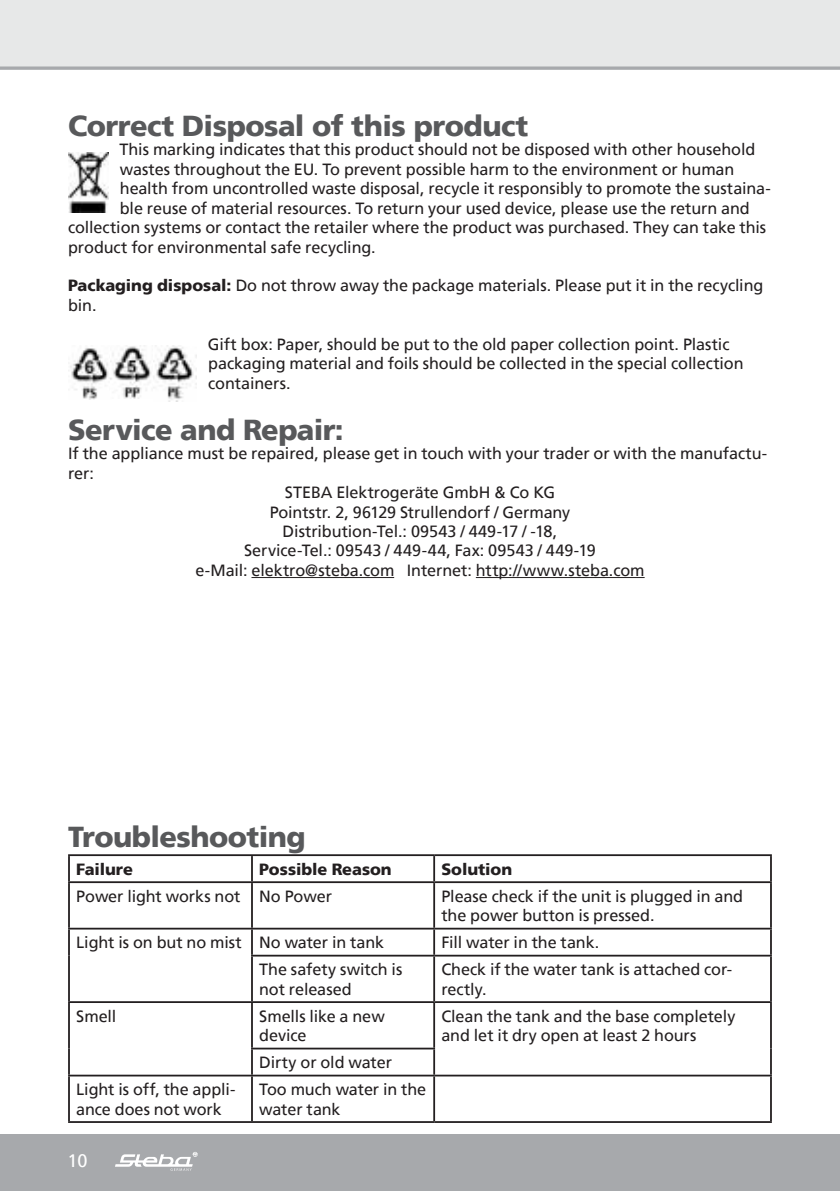
<style>
.page{position:relative;width:840px;height:1191px;background:#fff}
.page>*{position:absolute;margin:0;border:0;box-sizing:border-box;transform-origin:0 0}
.t1{font:900 28.8px "Frutiger";letter-spacing:-.02em;color:#58595b}
.t2{font:18px "Frutiger";color:#fff}
.t3{font:16.2px/19.4px "Frutiger";letter-spacing:-.005em;color:#231f20}
.t4{font:900 16.2px "Frutiger";letter-spacing:-.005em;color:#231f20}
.s1{font-weight:900}
</style>
<div class="page">
<div style="left:0;top:1134px;width:839px;height:57px;background:#a7a9ac"></div>
<svg style="left:115px;top:1152px;width:82px;height:18px"></svg>
<div style="left:0;top:0;width:839px;height:68px;background:#e7e8e8"></div>
<svg style="left:0;top:66px;width:839px;height:4px;background:#b2b4b7"></svg>
<hr style="left:251px;top:577px;width:143px;height:1px;background:#231f20">
<hr style="left:475px;top:577px;width:169px;height:1px;background:#231f20">
<img style="left:68px;top:153px;width:40px;height:59px">
<img style="left:68px;top:348px;width:43px;height:52px">
<img style="left:111px;top:345px;width:40px;height:53px">
<img style="left:153px;top:345px;width:44px;height:57px">
<hr style="left:68px;top:854px;width:184px;height:2px;background:#231f20">
<hr style="left:68px;top:856px;width:2px;height:25px;background:#231f20">
<hr style="left:252px;top:854px;width:182px;height:2px;background:#231f20">
<hr style="left:251px;top:856px;width:2px;height:25px;background:#231f20">
<hr style="left:434px;top:854px;width:337px;height:2px;background:#231f20">
<hr style="left:433px;top:856px;width:2px;height:25px;background:#231f20">
<hr style="left:769px;top:856px;width:2px;height:25px;background:#231f20">
<hr style="left:68px;top:881px;width:184px;height:2px;background:#231f20">
<hr style="left:68px;top:883px;width:2px;height:44px;background:#231f20">
<hr style="left:252px;top:881px;width:182px;height:2px;background:#231f20">
<hr style="left:251px;top:883px;width:2px;height:44px;background:#231f20">
<hr style="left:434px;top:881px;width:337px;height:2px;background:#231f20">
<hr style="left:433px;top:883px;width:2px;height:44px;background:#231f20">
<hr style="left:769px;top:883px;width:2px;height:44px;background:#231f20">
<hr style="left:68px;top:927px;width:184px;height:2px;background:#231f20">
<hr style="left:68px;top:929px;width:2px;height:26px;background:#231f20">
<hr style="left:252px;top:927px;width:182px;height:2px;background:#231f20">
<hr style="left:251px;top:929px;width:2px;height:25px;background:#231f20">
<hr style="left:434px;top:927px;width:337px;height:2px;background:#231f20">
<hr style="left:433px;top:929px;width:2px;height:25px;background:#231f20">
<hr style="left:769px;top:929px;width:2px;height:25px;background:#231f20">
<hr style="left:68px;top:955px;width:2px;height:46px;background:#231f20">
<hr style="left:251px;top:954px;width:183px;height:2px;background:#231f20">
<hr style="left:251px;top:956px;width:2px;height:45px;background:#231f20">
<hr style="left:434px;top:954px;width:337px;height:2px;background:#231f20">
<hr style="left:433px;top:956px;width:2px;height:45px;background:#231f20">
<hr style="left:769px;top:956px;width:2px;height:45px;background:#231f20">
<hr style="left:68px;top:1001px;width:184px;height:2px;background:#231f20">
<hr style="left:68px;top:1003px;width:2px;height:45px;background:#231f20">
<hr style="left:252px;top:1001px;width:182px;height:2px;background:#231f20">
<hr style="left:251px;top:1003px;width:2px;height:44px;background:#231f20">
<hr style="left:434px;top:1001px;width:337px;height:2px;background:#231f20">
<hr style="left:433px;top:1003px;width:2px;height:44px;background:#231f20">
<hr style="left:769px;top:1003px;width:2px;height:45px;background:#231f20">
<hr style="left:68px;top:1048px;width:2px;height:26px;background:#231f20">
<hr style="left:251px;top:1047px;width:184px;height:2px;background:#231f20">
<hr style="left:251px;top:1049px;width:2px;height:25px;background:#231f20">
<hr style="left:433px;top:1049px;width:2px;height:25px;background:#231f20">
<hr style="left:769px;top:1048px;width:2px;height:26px;background:#231f20">
<hr style="left:68px;top:1074px;width:184px;height:2px;background:#231f20">
<hr style="left:68px;top:1076px;width:2px;height:45px;background:#231f20">
<hr style="left:252px;top:1074px;width:182px;height:2px;background:#231f20">
<hr style="left:251px;top:1076px;width:2px;height:45px;background:#231f20">
<hr style="left:434px;top:1074px;width:337px;height:2px;background:#231f20">
<hr style="left:433px;top:1076px;width:2px;height:45px;background:#231f20">
<hr style="left:769px;top:1076px;width:2px;height:45px;background:#231f20">
<hr style="left:68px;top:1121px;width:184px;height:2px;background:#231f20">
<hr style="left:252px;top:1121px;width:182px;height:2px;background:#231f20">
<hr style="left:434px;top:1121px;width:337px;height:2px;background:#231f20">
<h1 class="t1" style="left:68px;top:108px;width:461px">Correct Disposal of this product</h1>
<p class="t3" style="left:119px;top:140px;width:637px">This marking indicates that this product should not be disposed with other household</p>
<p class="t3" style="left:120px;top:159px;width:615px">wastes throughout the EU. To prevent possible harm to the environment or human</p>
<p class="t3" style="left:120px;top:179px;width:652px">health from uncontrolled waste disposal, recycle it responsibly to promote the sustaina-</p>
<p class="t3" style="left:120px;top:198px;width:631px">ble reuse of material resources. To return your used device, please use the return and</p>
<p class="t3" style="left:68px;top:218px;width:699px">collection systems or contact the retailer where the product was purchased. They can take this</p>
<p class="t3" style="left:68px;top:237px;width:309px">product for environmental safe recycling.</p>
<p class="t3" style="left:68px;top:276px;width:696px"><span class="s1">Packaging disposal:</span> Do not throw away the package materials. Please put it in the recycling bin.</p>
<p class="t3" style="left:208px;top:334px;width:537px">Gift box: Paper, should be put to the old paper collection point. Plastic packaging material and foils should be collected in the special collection containers.</p>
<h1 class="t1" style="left:68px;top:412px;width:277px">Service and Repair:</h1>
<p class="t3" style="left:68px;top:444px;width:700px">If the appliance must be repaired, please get in touch with your trader or with the manufactu-</p>
<p class="t3" style="left:68px;top:463px;width:27px">rer:</p>
<p class="t3" style="left:285px;top:482px;width:271px">STEBA Elektrogeräte GmbH &amp; Co KG</p>
<p class="t3" style="left:269px;top:502px;width:302px">Pointstr. 2, 96129 Strullendorf / Germany</p>
<p class="t3" style="left:282px;top:521px;width:276px">Distribution-Tel.: 09543 / 449-17 / -18,</p>
<p class="t3" style="left:244px;top:541px;width:353px">Service-Tel.: 09543 / 449-44, Fax: 09543 / 449-19</p>
<p class="t3" style="left:195px;top:560px;width:450px">e-Mail: elektro@steba.com Internet: http://www.steba.com</p>
<h1 class="t1" style="left:68px;top:819px;width:239px">Troubleshooting</h1>
<p class="t4" style="left:76px;top:859px;width:58px">Failure</p>
<p class="t4" style="left:259px;top:859px;width:134px">Possible Reason</p>
<p class="t4" style="left:441px;top:859px;width:72px">Solution</p>
<p class="t3" style="left:76px;top:886px;width:257px">Power light works not No Power</p>
<p class="t3" style="left:441px;top:886px;width:303px">Please check if the unit is plugged in and the power button is pressed.</p>
<p class="t3" style="left:76px;top:933px;width:309px">Light is on but no mist No water in tank</p>
<p class="t3" style="left:441px;top:933px;width:159px">Fill water in the tank.</p>
<p class="t3" style="left:259px;top:960px;width:145px">The safety switch is not released</p>
<p class="t3" style="left:441px;top:960px;width:292px">Check if the water tank is attached cor&shy;rectly.</p>
<p class="t3" style="left:76px;top:1006px;width:42px">Smell</p>
<p class="t3" style="left:259px;top:1006px;width:127px">Smells like a new device</p>
<p class="t3" style="left:441px;top:1006px;width:295px">Clean the tank and the base completely and let it dry open at least 2 hours</p>
<p class="t3" style="left:259px;top:1053px;width:134px">Dirty or old water</p>
<p class="t3" style="left:76px;top:1080px;width:161px">Light is off, the appli&shy;ance does not work</p>
<p class="t3" style="left:259px;top:1080px;width:168px">Too much water in the water tank</p>
<p class="t2" style="left:67px;top:1149px;width:22px">10</p>
</div>
